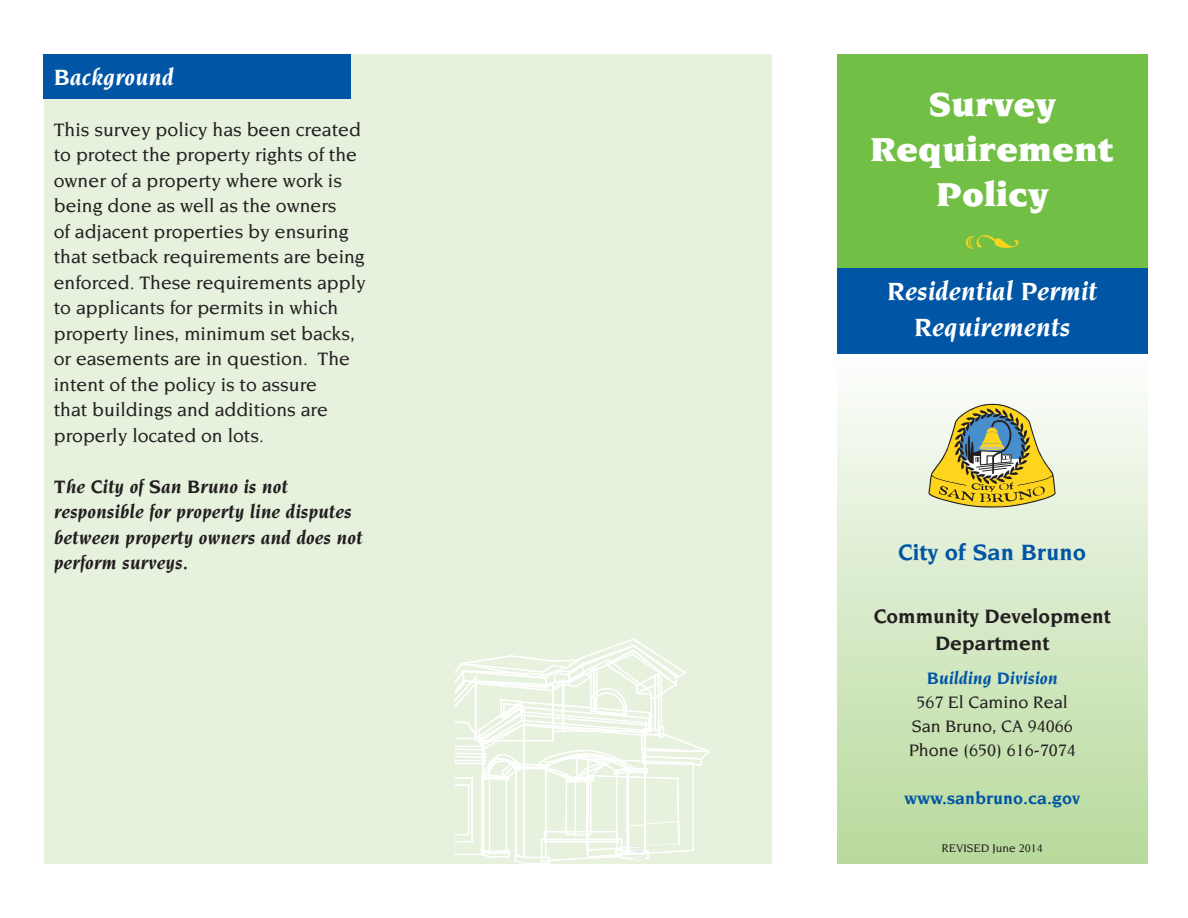
<style>
.page{position:relative;width:1188px;height:918px;background:#fff}
.page>*{position:absolute;margin:0;border:0;box-sizing:border-box;transform-origin:0 0}
.t1{font:900 36px/45px "Novarese";color:#fff;text-align:center}
.t2{font:italic 700 27px/36px "Novarese";color:#fff;text-align:center}
.t3{font:27px "Minion Ornaments";color:#fed41d}
.t4{font:700 24px "Novarese";color:#0155a5}
.t5{font:italic 700 24px "Novarese";color:#fff}
.t6{font:700 21px/27px "Novarese";color:#231f20;text-align:center}
.t7{font:500 19.5px/25.5px "Novarese";color:#231f20}
.t8{font:italic 700 19.5px/25.5px "Novarese";color:#231f20}
.t9{font:500 18px/24px "Novarese";color:#231f20;text-align:center}
.t10{font:700 18px "Novarese";color:#0155a5}
.t11{font:italic 700 18px "Novarese";color:#0155a5}
.t12{font:500 12px "Novarese";color:#231f20}
</style>
<div class="page">
<div style="left:44px;top:55px;width:727px;height:809px;background:#e7f2de"></div>
<svg style="left:455px;top:638px;width:255px;height:226px"></svg>
<div style="left:44px;top:54px;width:307px;height:44px;background:#0155a5"></div>
<div style="left:837px;top:350px;width:311px;height:514px;background:linear-gradient(to bottom,#fdfefd,#b7d99b)"></div>
<div style="left:837px;top:54px;width:311px;height:253px;background:#71bf44"></div>
<svg style="left:928px;top:403px;width:128px;height:105px"></svg>
<div style="left:837px;top:268px;width:311px;height:86px;background:#0155a5"></div>
<p class="t5" style="left:54px;top:63px;width:122px">Background</p>
<p class="t7" style="left:54px;top:116px;width:314px">This survey policy has been created to protect the property rights of the owner of a property where work is being done as well as the owners<br>of adjacent properties by ensuring that setback requirements are being enforced. These requirements apply to applicants for permits in which property lines, minimum set backs, or easements are in question. The intent of the policy is to assure<br>that buildings and additions are properly located on lots.</p>
<p class="t8" style="left:54px;top:473px;width:310px">The City of San Bruno is not responsible for property line disputes between property owners and does not perform surveys.</p>
<h1 class="t1" style="left:870px;top:81px;width:246px">Survey<br>Requirement<br>Policy</h1>
<h2 class="t3" style="left:975px;top:230px;width:46px">●</h2>
<h2 class="t2" style="left:887px;top:273px;width:212px">Residential Permit<br>Requirements</h2>
<p class="t4" style="left:898px;top:539px;width:190px">City of San Bruno</p>
<p class="t6" style="left:874px;top:602px;width:238px">Community Development<br>Department</p>
<p class="t11" style="left:927px;top:668px;width:133px">Building Division</p>
<p class="t9" style="left:909px;top:690px;width:169px">567 El Camino Real<br>San Bruno, CA 94066<br>Phone (650) 616-7074</p>
<p class="t10" style="left:904px;top:788px;width:178px">www.sanbruno.ca.gov</p>
<p class="t12" style="left:942px;top:842px;width:103px">REVISED June 2014</p>
</div>
